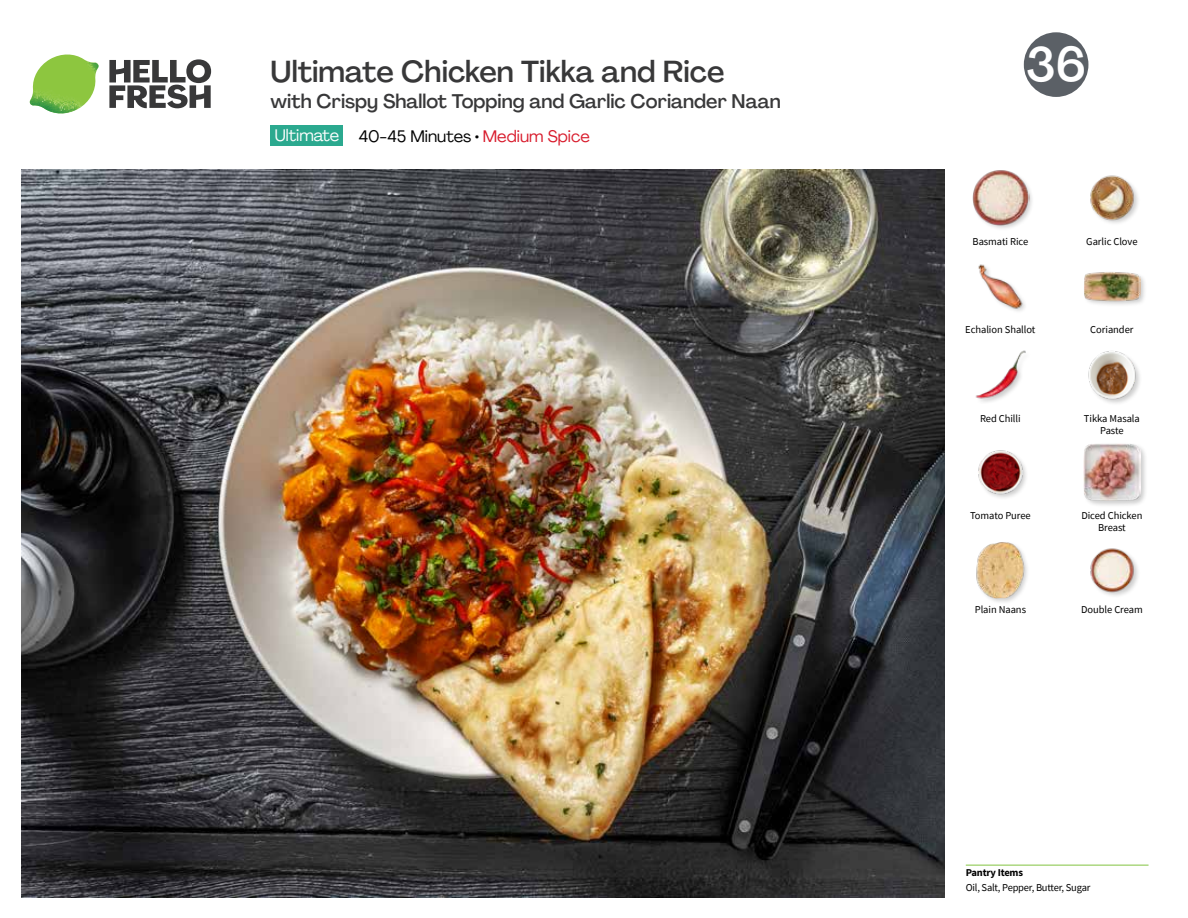
<style>
.page{position:relative;width:1188px;height:918px;background:#fff}
.page>*{position:absolute;margin:0;border:0;box-sizing:border-box;transform-origin:0 0}
.t1{font:500 48px "Agrandir";color:#fff}
.t2{font:500 30px "Agrandir";color:#383839}
.t3{font:500 19.5px "Agrandir";color:#383839}
.t4{font:16.5px "Agrandir";color:#000}
.t5{font:16.5px "Agrandir";color:#fff}
.t6{font:10.5px/12px "Source Sans Pro";letter-spacing:-.005em;color:#000;text-align:center}
.t7{font:700 10.5px "Source Sans Pro";letter-spacing:-.02em;color:#000}
.s1{color:#d81b2c}
</style>
<div class="page">
<svg style="left:109px;top:59px;width:102px;height:49px"></svg>
<img style="left:30px;top:55px;width:69px;height:59px">
<img style="left:21px;top:170px;width:924px;height:728px">
<hr style="left:966px;top:865px;width:183px;height:1px;background:#82c341">
<div style="left:271px;top:126px;width:72px;height:20px;background:#2ba98f"></div>
<div style="left:976px;top:540px;width:54px;height:65px;background:#000;opacity:.2"></div>
<img style="left:976px;top:541px;width:53px;height:58px">
<img style="left:1090px;top:548px;width:48px;height:48px">
<img style="left:975px;top:350px;width:51px;height:52px">
<img style="left:978px;top:450px;width:48px;height:48px">
<div style="left:1082px;top:442px;width:66px;height:66px;background:#000;opacity:.2"></div>
<img style="left:1083px;top:443px;width:58px;height:58px">
<img style="left:1088px;top:351px;width:52px;height:52px">
<div style="left:972px;top:170px;width:63px;height:62px;background:#000;opacity:.2"></div>
<img style="left:972px;top:170px;width:57px;height:56px">
<img style="left:978px;top:264px;width:47px;height:47px">
<div style="left:1083px;top:271px;width:64px;height:37px;background:#000;opacity:.2"></div>
<img style="left:1083px;top:271px;width:58px;height:37px">
<img style="left:1090px;top:175px;width:48px;height:48px">
<svg style="left:1023px;top:32px;width:66px;height:65px"></svg>
<h2 class="t2" style="left:271px;top:53px;width:455px">Ultimate Chicken Tikka and Rice</h2>
<h3 class="t3" style="left:271px;top:89px;width:512px">with Crispy Shallot Topping and Garlic Coriander Naan</h3>
<h3 class="t5" style="left:275px;top:125px;width:66px">Ultimate</h3>
<h3 class="t4" style="left:359px;top:126px;width:233px">40-45 Minutes • <span class="s1">Medium Spice</span></h3>
<h1 class="t1" style="left:1026px;top:34px;width:61px">36</h1>
<p class="t6" style="left:973px;top:235px;width:57px">Basmati Rice</p>
<p class="t6" style="left:1086px;top:235px;width:53px">Garlic Clove</p>
<p class="t6" style="left:965px;top:324px;width:72px">Echalion Shallot</p>
<p class="t6" style="left:1090px;top:324px;width:45px">Coriander</p>
<p class="t6" style="left:980px;top:413px;width:42px">Red Chilli</p>
<p class="t6" style="left:970px;top:510px;width:62px">Tomato Puree</p>
<p class="t6" style="left:1084px;top:413px;width:57px">Tikka Masala<br>Paste</p>
<p class="t6" style="left:1081px;top:510px;width:63px">Diced Chicken<br>Breast</p>
<p class="t6" style="left:975px;top:604px;width:53px">Plain Naans</p>
<p class="t6" style="left:1081px;top:604px;width:63px">Double Cream</p>
<p class="t7" style="left:966px;top:866px;width:59px">Pantry Items</p>
<p class="t6" style="left:966px;top:881px;width:126px">Oil, Salt, Pepper, Butter, Sugar</p>
</div>
